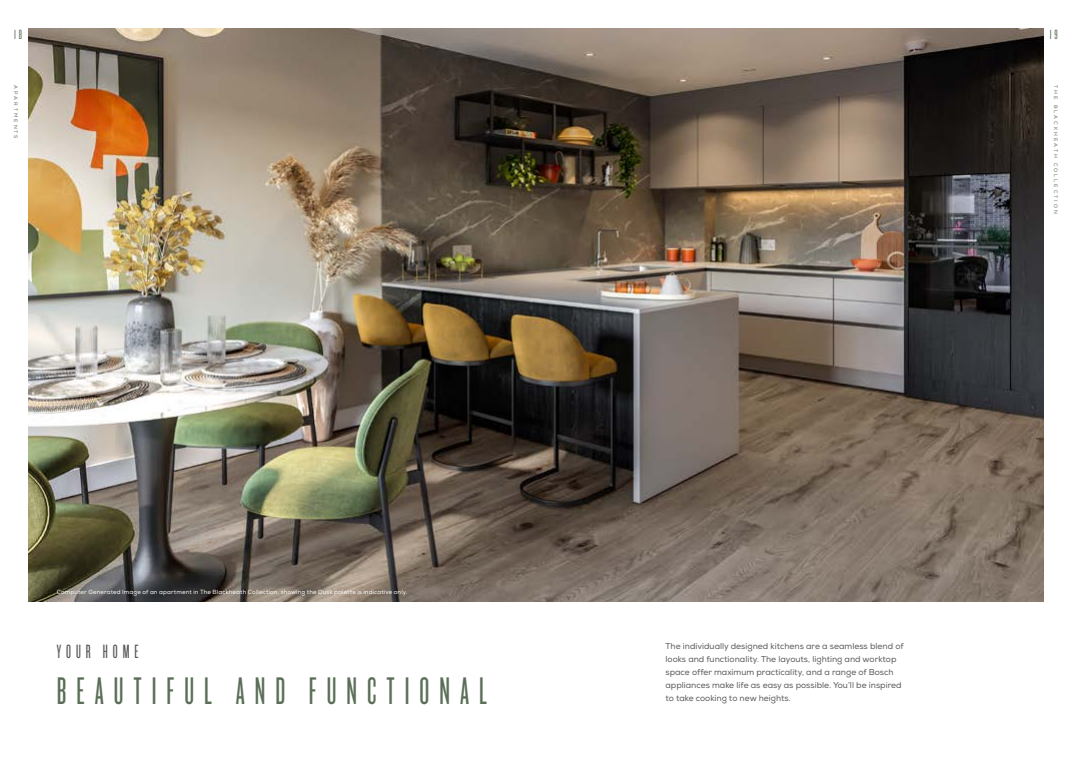
<style>
.page{position:relative;width:1072px;height:757px;background:#fff}
.page>*{position:absolute;margin:0;border:0;box-sizing:border-box;transform-origin:0 0}
.t1{font:40px "Knockout HTF26 Junior Flyweight";letter-spacing:.25em;color:#5b6f58}
.t2{font:20px "Knockout HTF26 Junior Flyweight";letter-spacing:.25em;color:#575756}
.t3{font:14px "Knockout HTF26 Junior Flyweight";color:#5b6f58}
.Medium_Heading_30pt{font:8.5px/13px "Nexa";color:#575756}
.Body_copy_9_12{font:6px "Nexa";letter-spacing:.02em;color:#fff}
.t4{font:5px "Nexa";letter-spacing:.415em;color:#5b6f58}
</style>
<div class="page">
<img style="left:28px;top:28px;width:1015px;height:573px">
<h3 class="t3" style="left:14px;top:28px;width:9px">18</h3>
<h3 class="t3" style="left:1049px;top:28px;width:9px">19</h3>
<p class="t4" style="left:19px;top:85px;width:55px;rotate:90deg">APARTMENTS</p>
<p class="t4" style="left:1059px;top:85px;width:130px;rotate:90deg">THE BLACKHEATH COLLECTION</p>
<p class="Body_copy_9_12" style="left:57px;top:588px;width:352px">Computer Generated Image of an apartment in The Blackheath Collection, showing the Dusk palette is indicative only.</p>
<p class="t2" style="left:57px;top:642px;width:83px">YOUR HOME</p>
<p class="t1" style="left:57px;top:672px;width:432px">BEAUTIFUL AND FUNCTIONAL</p>
<p class="Medium_Heading_30pt" style="left:665px;top:639px;width:240px">The individually designed kitchens are a seamless blend of looks and functionality. The layouts, lighting and worktop space offer maximum practicality, and a range of Bosch appliances make life as easy as possible. You’ll be inspired to take cooking to new heights.</p>
</div>
